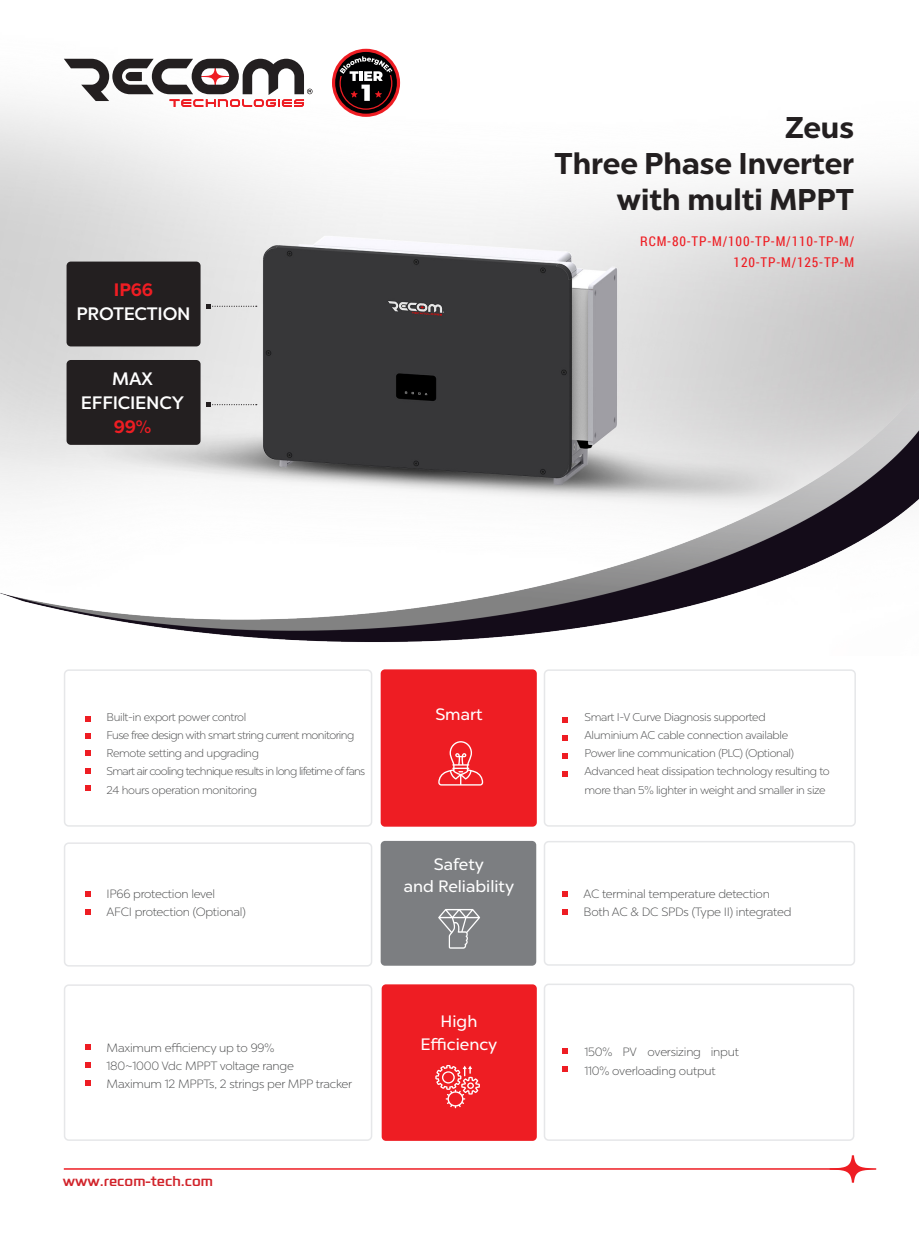
<style>
.page{position:relative;width:919px;height:1238px;background:#fff}
.page>*{position:absolute;margin:0;border:0;box-sizing:border-box;transform-origin:0 0}
.Body_Textt{font:700 30px "Chronica Pro";color:#231f20}
.Body_Textt-2{font:500 18px "Chronica Pro";letter-spacing:-.01em;color:#fff}
.Body_Textt-3{font:700 18px "Chronica Pro";letter-spacing:-.01em;color:#ee1d23}
.Body_Textt-4{font:16.5px "Chronica Pro";color:#fff}
.Body_Textt-5{font:13.5px "Roboto Condensed";letter-spacing:.06em;color:#ee1d23}
.t1{font:13.5px "PF Global";color:#d1232a}
.Body_Textt-6{font:300 12px/18.1px "Chronica Pro";letter-spacing:-.02em;color:#4b4c4d}
.Body_Textt-7{font:300 11.25px/18px "Chronica Pro";letter-spacing:-.03em;color:#4b4c4d}
.Body_Textt-8{font:300 11.25px "Chronica Pro";letter-spacing:-.06em;color:#4b4c4d}
.Body_Textt-9{font:300 11.25px "Chronica Pro";letter-spacing:-.05em;color:#4b4c4d}
</style>
<div class="page">
<div style="left:64px;top:984px;width:308px;height:156px;border:2px solid #e6e7e9;border-radius:4px"></div>
<div style="left:543px;top:983px;width:311px;height:157px;border:2px solid #e6e7e9;border-radius:4px"></div>
<div style="left:64px;top:842px;width:308px;height:124px;border:2px solid #e6e7e9;border-radius:4px"></div>
<div style="left:543px;top:840px;width:312px;height:125px;border:2px solid #e6e7e9;border-radius:4px"></div>
<div style="left:64px;top:669px;width:308px;height:157px;border:2px solid #e6e7e9;border-radius:4px"></div>
<div style="left:543px;top:669px;width:312px;height:157px;border:2px solid #e6e7e9;border-radius:4px"></div>
<img style="left:0;top:48px;width:918px;height:331px">
<svg style="left:64px;top:59px;width:248px;height:48px"></svg>
<hr style="left:64px;top:1168px;width:791px;height:1px;background:#ee1d23">
<svg style="left:829px;top:1155px;width:47px;height:27px"></svg>
<svg style="left:333px;top:50px;width:65px;height:65px"></svg>
<svg style="left:339px;top:56px;width:54px;height:54px;background:#4b3334"></svg>
<div style="left:332px;top:49px;width:68px;height:68px;border:3px solid #ee1d23;border-radius:50%"></div>
<div style="left:67px;top:261px;width:133px;height:85px;background:#231f20;border-radius:4px"></div>
<svg style="left:206px;top:304px;width:51px;height:4px"></svg>
<img style="left:0;top:379px;width:918px;height:263px">
<div style="left:380px;top:840px;width:156px;height:125px;background:#7c7e81;border-radius:4px"></div>
<div style="left:380px;top:669px;width:156px;height:157px;background:#ee1d23;border-radius:4px"></div>
<div style="left:381px;top:984px;width:155px;height:156px;background:#ee1d23;border-radius:4px"></div>
<svg style="left:85px;top:891px;width:6px;height:5px"></svg>
<svg style="left:85px;top:909px;width:6px;height:5px"></svg>
<svg style="left:562px;top:891px;width:5px;height:5px"></svg>
<svg style="left:562px;top:909px;width:5px;height:5px"></svg>
<svg style="left:85px;top:716px;width:6px;height:5px"></svg>
<svg style="left:85px;top:733px;width:6px;height:5px"></svg>
<svg style="left:85px;top:750px;width:6px;height:6px"></svg>
<svg style="left:85px;top:768px;width:6px;height:5px"></svg>
<svg style="left:85px;top:785px;width:6px;height:5px"></svg>
<svg style="left:85px;top:1044px;width:6px;height:5px"></svg>
<svg style="left:85px;top:1062px;width:6px;height:5px"></svg>
<svg style="left:85px;top:1080px;width:6px;height:5px"></svg>
<svg style="left:562px;top:717px;width:5px;height:5px"></svg>
<svg style="left:562px;top:735px;width:5px;height:5px"></svg>
<svg style="left:562px;top:753px;width:5px;height:5px"></svg>
<svg style="left:562px;top:771px;width:5px;height:5px"></svg>
<svg style="left:562px;top:1048px;width:5px;height:5px"></svg>
<svg style="left:562px;top:1066px;width:5px;height:5px"></svg>
<svg style="left:435px;top:1065px;width:45px;height:43px"></svg>
<svg style="left:438px;top:741px;width:45px;height:44px"></svg>
<svg style="left:438px;top:909px;width:42px;height:39px"></svg>
<div style="left:67px;top:360px;width:133px;height:85px;background:#231f20;border-radius:4px"></div>
<p class="Body_Textt-3" style="left:114px;top:279px;width:41px">IP66</p>
<p class="Body_Textt-2" style="left:76px;top:303px;width:116px">PROTECTION</p>
<p class="Body_Textt-2" style="left:112px;top:368px;width:42px">MAX</p>
<p class="Body_Textt-2" style="left:81px;top:392px;width:104px">EFFICIENCY</p>
<p class="Body_Textt-3" style="left:114px;top:415px;width:39px">99%</p>
<p class="Body_Textt" style="left:785px;top:109px;width:70px">Zeus</p>
<p class="Body_Textt" style="left:554px;top:145px;width:301px">Three Phase Inverter</p>
<p class="Body_Textt" style="left:616px;top:181px;width:239px">with multi MPPT</p>
<p class="Body_Textt-5" style="left:640px;top:231px;width:215px">RCM-80-TP-M/100-TP-M/110-TP-M/</p>
<p class="Body_Textt-5" style="left:733px;top:252px;width:122px">120-TP-M/125-TP-M</p>
<p class="Body_Textt-7" style="left:107px;top:708px;width:141px">Built-in export power control</p>
<p class="Body_Textt-9" style="left:107px;top:729px;width:249px">Fuse free design with smart string current monitoring</p>
<p class="Body_Textt-7" style="left:107px;top:744px;width:154px">Remote setting and upgrading</p>
<p class="Body_Textt-8" style="left:107px;top:765px;width:260px">Smart air cooling technique results in long lifetime of fans</p>
<p class="Body_Textt-7" style="left:107px;top:780px;width:152px">24 hours operation monitoring</p>
<p class="Body_Textt-6" style="left:107px;top:885px;width:110px">IP66 protection level</p>
<p class="Body_Textt-6" style="left:107px;top:903px;width:141px">AFCI protection (Optional)</p>
<p class="Body_Textt-6" style="left:107px;top:1038px;width:169px">Maximum efficiency up to 99%</p>
<p class="Body_Textt-6" style="left:107px;top:1056px;width:189px">180~1000 Vdc MPPT voltage range</p>
<p class="Body_Textt-6" style="left:107px;top:1074px;width:247px">Maximum 12 MPPTs, 2 strings per MPP tracker</p>
<p class="t1" style="left:63px;top:1172px;width:152px">www.recom-tech.com</p>
<p class="Body_Textt-4" style="left:435px;top:704px;width:49px">Smart</p>
<p class="Body_Textt-7" style="left:584px;top:708px;width:182px">Smart I-V Curve Diagnosis supported</p>
<p class="Body_Textt-7" style="left:584px;top:726px;width:205px">Aluminium AC cable connection available</p>
<p class="Body_Textt-7" style="left:584px;top:744px;width:211px">Power line communication (PLC) (Optional)</p>
<p class="Body_Textt-7" style="left:584px;top:762px;width:247px">Advanced heat dissipation technology resulting to more than 5% lighter in weight and smaller in size</p>
<p class="Body_Textt-4" style="left:434px;top:854px;width:52px">Safety</p>
<p class="Body_Textt-4" style="left:403px;top:876px;width:112px">and Reliability</p>
<p class="Body_Textt-6" style="left:583px;top:885px;width:188px">AC terminal temperature detection</p>
<p class="Body_Textt-6" style="left:583px;top:903px;width:209px">Both AC &amp; DC SPDs (Type II) integrated</p>
<p class="Body_Textt-4" style="left:440px;top:1011px;width:38px">High</p>
<p class="Body_Textt-4" style="left:420px;top:1034px;width:78px">Efficiency</p>
<p class="Body_Textt-6" style="left:584px;top:1043px;width:156px">150% PV oversizing input<br>110% overloading output</p>
</div>
